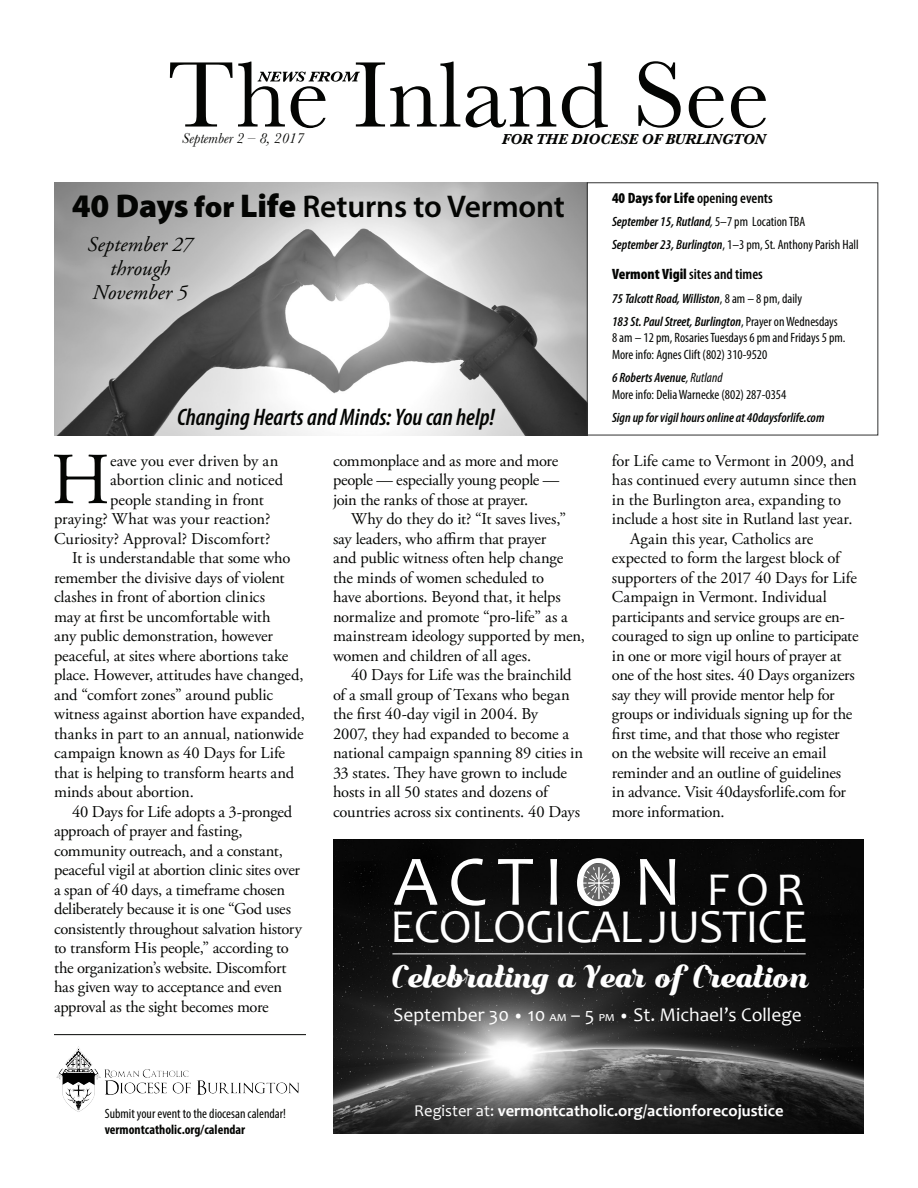
<style>
.page{position:relative;width:918px;height:1188px;background:#fff}
.page>*{position:absolute;margin:0;border:0;box-sizing:border-box;transform-origin:0 0}
.t1{font:73.05px "Adobe Garamond Pro";color:#040503}
.t2{font:71.85px "Candara";letter-spacing:.14em;color:#fff}
.t3{font:47.4px "Candara";letter-spacing:-.02em;color:#fff}
.t4{font:600 31.5px "Myriad Pro";letter-spacing:-.005em;color:#040503}
.t5{font:29.85px "Bungasai";color:#fff}
.t6{font:italic 600 condensed 24px "Myriad Pro";color:#040503}
.t7{font:italic 21px/24px "Adobe Garamond Pro";color:#040503;text-align:center}
.t8{font:19.5px "Candara";color:#fff}
.t9{font:16.5px/19.5px "Adobe Garamond Pro";letter-spacing:-.01em;color:#040503}
.t10{font:700 16.5px "Candara";color:#fff}
.t11{font:900 condensed 15px "Myriad Pro";color:#040503}
.t12{font:italic 700 15px "Baskerville";letter-spacing:-.01em;color:#040503}
.t13{font:600 condensed 15px "Myriad Pro";color:#040503}
.t14{font:italic 15px "Baskerville";color:#040503}
.t15{font:condensed 13.5px/16.5px "Myriad Pro";color:#040503}
.t16{font:italic 600 condensed 13.5px/23.2px "Myriad Pro";color:#040503}
.t17{font:700 condensed 13.5px "Myriad Pro";color:#040503}
.s1{font-weight:900;font-size:33px}
.s2{font-weight:900;font-size:30px}
.s3{font-weight:600}
.s4{font-weight:600;font-style:italic}
.s5{font-style:italic}
.s6{font-weight:900}
.s7{font-weight:400;font-style:normal}
.s8{font-size:47.4px}
.s9{font-size:15.75px}
.s10{font-size:13.35px}
.s11{font-weight:400}
</style>
<div class="page">
<img style="left:333px;top:839px;width:531px;height:295px">
<div style="left:581px;top:863px;width:35px;height:40px;background:#666;border-radius:50%"></div>
<svg style="left:580px;top:867px;width:37px;height:32px"></svg>
<hr style="left:392px;top:953px;width:414px;height:1px;background:#fff">
<svg style="left:170px;top:61px;width:596px;height:67px"></svg>
<img style="left:54px;top:1035px;width:252px;height:77px">
<img style="left:54px;top:183px;width:533px;height:252px">
<hr style="left:54px;top:1034px;width:252px;height:1px;background:#040503">
<p class="t14" style="left:182px;top:128px;width:124px">September 2 – 8, 2017</p>
<p class="t12" style="left:502px;top:128px;width:266px">FOR THE DIOCESE OF BURLINGTON</p>
<h3 class="t4" style="left:72px;top:187px;width:495px"><span class="s1">40 Days</span> <span class="s2">for</span> <span class="s1">Life</span> Returns to Vermont</h3>
<p class="t7" style="left:88px;top:233px;width:107px">September 27 through<br>November 5</p>
<h3 class="t6" style="left:177px;top:404px;width:319px">Changing Hearts and Minds: You can help!</h3>
<p class="t11" style="left:612px;top:190px;width:162px">40 Days for Life <span class="s3">opening events</span></p>
<p class="t15" style="left:612px;top:210px;width:248px;line-height:23.2px"><span class="s4">September 15, Rutland</span><span class="s5">,</span> 5–7 pm Location TBA<br><span class="s4">September 23, Burlington</span>, 1–3 pm, St. Anthony Parish Hall</p>
<p class="t13" style="left:612px;top:266px;width:152px"><span class="s6">Vermont Vigil</span> sites and times</p>
<p class="t16" style="left:612px;top:287px;width:227px">75 Talcott Road, Williston<span class="s7">, 8 am – 8 pm, daily<br></span>183 St. Paul Street, Burlington<span class="s7">, Prayer on Wednesdays</span></p>
<p class="t15" style="left:612px;top:330px;width:235px">8 am – 12 pm, Rosaries Tuesdays 6 pm and Fridays 5 pm.<br>More info: Agnes Clift (802) 310-9520</p>
<p class="t15" style="left:612px;top:369px;width:176px"><span class="s4">6 Roberts Avenue</span><span class="s5">, Rutland<br></span>More info: Delia Warnecke (802) 287-0354</p>
<p class="t16" style="left:612px;top:406px;width:214px">Sign up for vigil hours online at 40daysforlife.com</p>
<h1 class="t1" style="left:51px;top:436px;width:60px">H</h1>
<p class="t9" style="left:110px;top:451px;width:170px">eave you ever driven by an</p>
<p class="t9" style="left:110px;top:471px;width:175px">abortion clinic and noticed</p>
<p class="t9" style="left:110px;top:490px;width:156px">people standing in front</p>
<p class="t9" style="left:54px;top:510px;width:218px">praying? What was your reaction?</p>
<p class="t9" style="left:54px;top:529px;width:218px">Curiosity? Approval? Discomfort?</p>
<p class="t9" style="left:72px;top:549px;width:220px">It is understandable that some who</p>
<p class="t9" style="left:54px;top:568px;width:232px">remember the divisive days of violent</p>
<p class="t9" style="left:54px;top:588px;width:213px">clashes in front of abortion clinics</p>
<p class="t9" style="left:54px;top:607px;width:218px">may at first be uncomfortable with</p>
<p class="t9" style="left:54px;top:627px;width:221px">any public demonstration, however</p>
<p class="t9" style="left:54px;top:646px;width:236px">peaceful, at sites where abortions take</p>
<p class="t9" style="left:54px;top:666px;width:251px">place. However, attitudes have changed,</p>
<p class="t9" style="left:54px;top:685px;width:221px">and “comfort zones” around public</p>
<p class="t9" style="left:54px;top:705px;width:252px">witness against abortion have expanded,</p>
<p class="t9" style="left:54px;top:724px;width:251px">thanks in part to an annual, nationwide</p>
<p class="t9" style="left:54px;top:744px;width:233px">campaign known as 40 Days for Life</p>
<p class="t9" style="left:54px;top:763px;width:242px">that is helping to transform hearts and</p>
<p class="t9" style="left:54px;top:783px;width:141px">minds about abortion.</p>
<p class="t9" style="left:72px;top:802px;width:222px">40 Days for Life adopts a 3-pronged</p>
<p class="t9" style="left:54px;top:822px;width:190px">approach of prayer and fasting,</p>
<p class="t9" style="left:54px;top:841px;width:230px">community outreach, and a constant,</p>
<p class="t9" style="left:54px;top:861px;width:248px">peaceful vigil at abortion clinic sites over</p>
<p class="t9" style="left:54px;top:880px;width:233px">a span of 40 days, a timeframe chosen</p>
<p class="t9" style="left:54px;top:900px;width:239px">deliberately because it is one “God uses</p>
<p class="t9" style="left:54px;top:919px;width:249px">consistently throughout salvation history</p>
<p class="t9" style="left:54px;top:939px;width:236px">to transform His people,” according to</p>
<p class="t9" style="left:54px;top:958px;width:234px">the organization’s website. Discomfort</p>
<p class="t9" style="left:54px;top:978px;width:230px">has given way to acceptance and even</p>
<p class="t9" style="left:54px;top:997px;width:216px">approval as the sight becomes more</p>
<p class="t9" style="left:333px;top:451px;width:228px;text-align:justify">commonplace and as more and more people — especially young people — join the ranks of those at prayer.</p>
<p class="t9" style="left:333px;top:510px;width:253px;text-indent:18px">Why do they do it? “It saves lives,” say leaders, who affirm that prayer<br>and public witness often help change the minds of women scheduled to<br>have abortions. Beyond that, it helps normalize and promote “pro-life” as a mainstream ideology supported by men, women and children of all ages.</p>
<p class="t9" style="left:333px;top:666px;width:252px;text-indent:18px">40 Days for Life was the brainchild of a small group of Texans who began the first 40-day vigil in 2004. By<br>2007, they had expanded to become a national campaign spanning 89 cities in 33 states. They have grown to include hosts in all 50 states and dozens of countries across six continents. 40 Days</p>
<p class="t9" style="left:612px;top:451px;width:244px">for Life came to Vermont in 2009, and</p>
<p class="t9" style="left:612px;top:471px;width:246px">has continued every autumn since then</p>
<p class="t9" style="left:612px;top:490px;width:231px">in the Burlington area, expanding to</p>
<p class="t9" style="left:612px;top:510px;width:242px">include a host site in Rutland last year.</p>
<p class="t9" style="left:630px;top:529px;width:185px">Again this year, Catholics are</p>
<p class="t9" style="left:612px;top:549px;width:229px">expected to form the largest block of</p>
<p class="t9" style="left:612px;top:568px;width:246px">supporters of the 2017 40 Days for Life</p>
<p class="t9" style="left:612px;top:588px;width:216px">Campaign in Vermont. Individual</p>
<p class="t9" style="left:612px;top:607px;width:234px">participants and service groups are en-</p>
<p class="t9" style="left:612px;top:627px;width:248px">couraged to sign up online to participate</p>
<p class="t9" style="left:612px;top:646px;width:231px">in one or more vigil hours of prayer at</p>
<p class="t9" style="left:612px;top:666px;width:244px">one of the host sites. 40 Days organizers</p>
<p class="t9" style="left:612px;top:685px;width:224px">say they will provide mentor help for</p>
<p class="t9" style="left:612px;top:705px;width:242px">groups or individuals signing up for the</p>
<p class="t9" style="left:612px;top:724px;width:229px">first time, and that those who register</p>
<p class="t9" style="left:612px;top:744px;width:216px">on the website will receive an email</p>
<p class="t9" style="left:612px;top:763px;width:231px">reminder and an outline of guidelines</p>
<p class="t9" style="left:612px;top:783px;width:236px">in advance. Visit 40daysforlife.com for</p>
<p class="t9" style="left:612px;top:802px;width:114px">more information.</p>
<h2 class="t2" style="left:394px;top:836px;width:412px">ACTION <span class="s8">FOR</span></h2>
<h3 class="t3" style="left:390px;top:897px;width:419px">ECOLOGICAL JUSTICE</h3>
<h3 class="t5" style="left:393px;top:961px;width:418px">Celebrating a Year of Creation</h3>
<p class="t8" style="left:393px;top:1003px;width:410px">September 30 <span class="s9">•</span> 10 <span class="s10">am</span> – 5 <span class="s10">pm</span> <span class="s9">•</span> St. Michael’s College</p>
<p class="t15" style="left:105px;top:1105px;width:183px">Submit your event to the diocesan calendar!</p>
<p class="t17" style="left:105px;top:1121px;width:142px">vermontcatholic.org/calendar</p>
<p class="t10" style="left:414px;top:1100px;width:371px"><span class="s11">Register at:</span> vermontcatholic.org/actionforecojustice</p>
</div>
